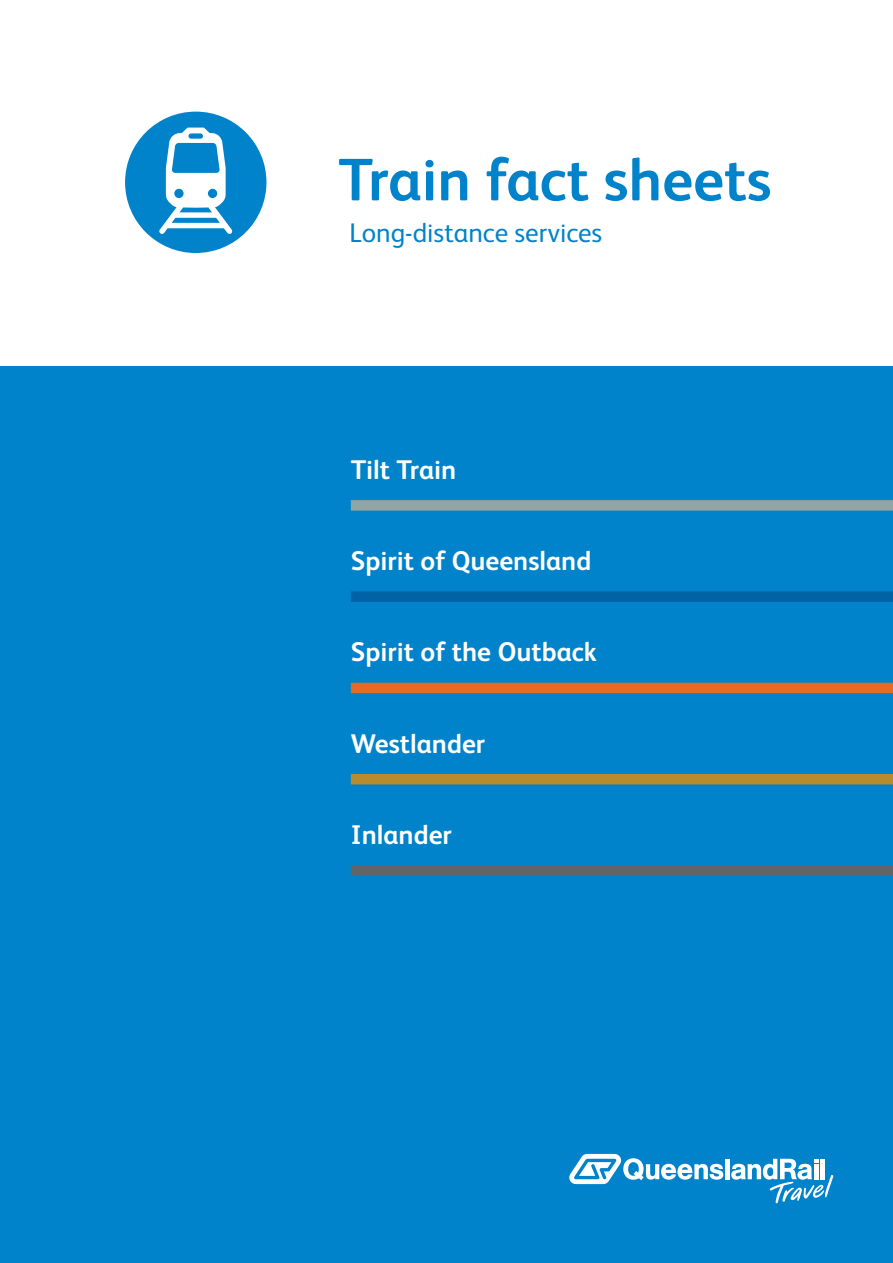
<style>
.page{position:relative;width:893px;height:1263px;background:#fff}
.page>*{position:absolute;margin:0;border:0;box-sizing:border-box;transform-origin:0 0}
.t1{font:700 60px "FS Albert Pro";color:#0083ca}
.t2{font:700 27px "FS Albert Pro";color:#fff}
.t3{font:27px "FS Albert Pro";color:#0083ca}
</style>
<div class="page">
<div style="left:125px;top:112px;width:141px;height:141px;background:#0083ca;border-radius:50%"></div>
<svg style="left:159px;top:128px;width:74px;height:106px"></svg>
<div style="left:0;top:366px;width:893px;height:897px;background:#0083ca"></div>
<div style="left:351px;top:500px;width:542px;height:11px;background:#91a5a5"></div>
<div style="left:351px;top:591px;width:542px;height:11px;background:#0063a5"></div>
<div style="left:351px;top:683px;width:542px;height:10px;background:#e66a1f"></div>
<div style="left:351px;top:774px;width:542px;height:10px;background:#b88b2d"></div>
<div style="left:351px;top:865px;width:542px;height:11px;background:#636466"></div>
<hr style="left:725px;top:1159px;width:4px;height:20px;background:#fff">
<svg style="left:569px;top:1154px;width:154px;height:30px"></svg>
<svg style="left:731px;top:1159px;width:102px;height:44px"></svg>
<h1 class="t1" style="left:338px;top:138px;width:435px">Train fact sheets</h1>
<p class="t3" style="left:349px;top:214px;width:254px">Long-distance services</p>
<p class="t2" style="left:351px;top:451px;width:107px">Tilt Train</p>
<p class="t2" style="left:351px;top:542px;width:242px">Spirit of Queensland</p>
<p class="t2" style="left:351px;top:633px;width:248px">Spirit of the Outback</p>
<p class="t2" style="left:351px;top:724px;width:136px">Westlander</p>
<p class="t2" style="left:351px;top:816px;width:103px">Inlander</p>
</div>
